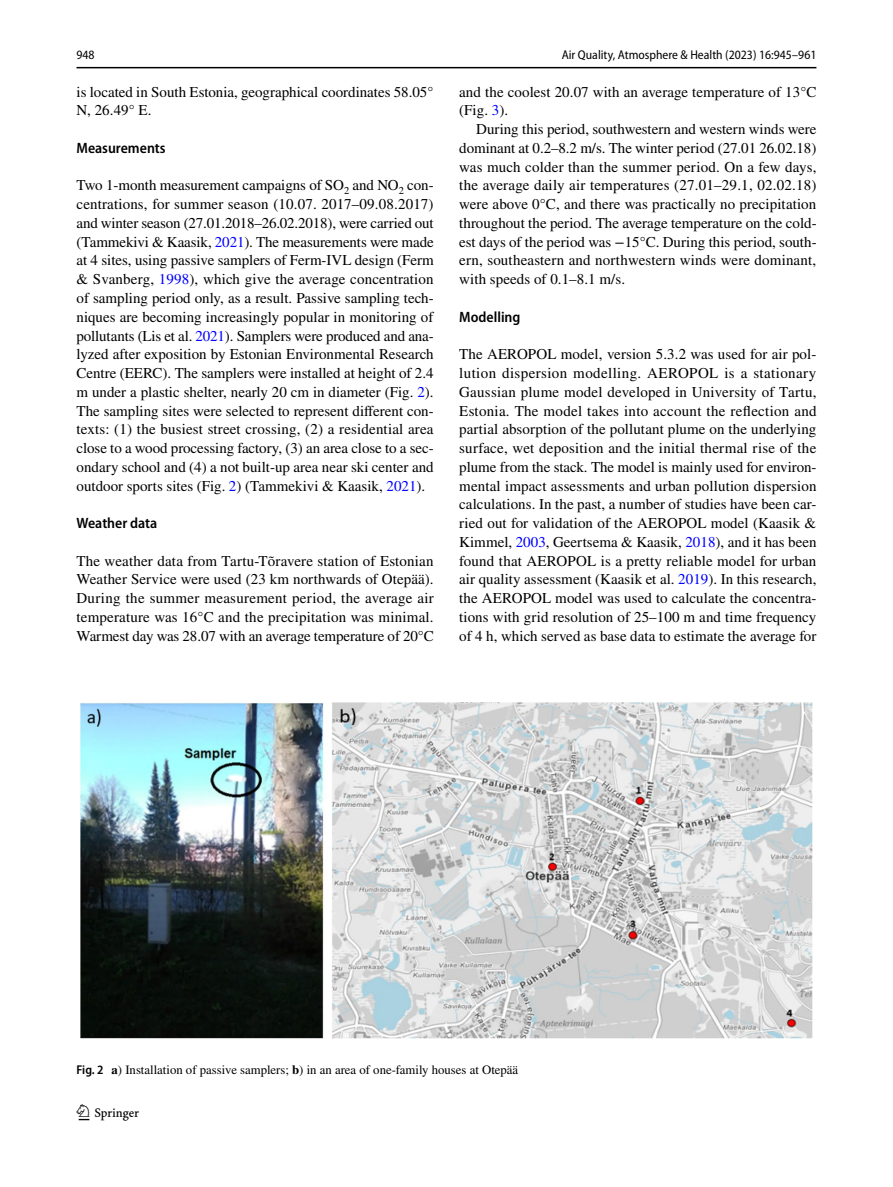
<style>
.page{position:relative;width:893px;height:1187px;background:#fff}
.page>*{position:absolute;margin:0;border:0;box-sizing:border-box;transform-origin:0 0}
.t1{font:22.5px "Springnew Regular 2";color:#000}
.t2{font:15px/18.8px "STIX";color:#000;text-align:justify}
.t3{font:600 semi-condensed 15px "Myriad Pro";color:#000}
.t4{font:12.75px "STIX";color:#000}
.t5{font:semi-condensed 12.75px "Myriad Pro";color:#000}
.s1{color:#00f}
.s2{font-family:"Myriad Pro";font-weight:600;font-stretch:semi-condensed}
.s3{font-weight:700}
</style>
<div class="page">
<hr style="left:77px;top:67px;width:739px;height:1px;background:#000">
<img style="left:81px;top:702px;width:731px;height:336px">
<p class="t5" style="left:77px;top:48px;width:20px">948</p>
<p class="t5" style="left:562px;top:48px;width:256px">Air Quality, Atmosphere &amp; Health (2023) 16:945–961</p>
<p class="t2" style="left:77px;top:83px;width:358px">is located in South Estonia, geographical coordinates 58.05°<br>N, 26.49° E.</p>
<p class="t3" style="left:77px;top:140px;width:91px">Measurements</p>
<p class="t2" style="left:77px;top:177px;width:359px">Two 1-month measurement campaigns of SO<sub>2</sub> and NO<sub>2</sub> con&shy;centrations, for summer season (10.07. 2017–09.08.2017) and winter season (27.01.2018–26.02.2018), were carried out (Tammekivi &amp; Kaasik, <span class="s1">2021</span>). The measurements were made at 4 sites, using passive samplers of Ferm-IVL design (Ferm &amp; Svanberg, <span class="s1">1998</span>), which give the average concentration of sampling period only, as a result. Passive sampling tech&shy;niques are becoming increasingly popular in monitoring of pollutants (Lis et al. <span class="s1">2021</span>). Samplers were produced and ana&shy;lyzed after exposition by Estonian Environmental Research Centre (EERC). The samplers were installed at height of 2.4 m under a plastic shelter, nearly 20 cm in diameter (Fig. <span class="s1">2</span>).<br>The sampling sites were selected to represent different con&shy;texts: (1) the busiest street crossing, (2) a residential area close to a wood processing factory, (3) an area close to a sec&shy;ondary school and (4) a not built-up area near ski center and outdoor sports sites (Fig. <span class="s1">2</span>) (Tammekivi &amp; Kaasik, <span class="s1">2021</span>).</p>
<p class="t3" style="left:77px;top:515px;width:82px">Weather data</p>
<p class="t2" style="left:77px;top:552px;width:359px">The weather data from Tartu-Tõravere station of Estonian Weather Service were used (23 km northwards of Otepää).<br>During the summer measurement period, the average air temperature was 16°C and the precipitation was minimal.<br>Warmest day was 28.07 with an average temperature of 20°C</p>
<p class="t2" style="left:459px;top:83px;width:359px">and the coolest 20.07 with an average temperature of 13°C (Fig. <span class="s1">3</span>).</p>
<p class="t2" style="left:459px;top:121px;width:359px;text-indent:17px">During this period, southwestern and western winds were dominant at 0.2–8.2 m/s. The winter period (27.01 26.02.18) was much colder than the summer period. On a few days, the average daily air temperatures (27.01–29.1, 02.02.18) were above 0°C, and there was practically no precipitation throughout the period. The average temperature on the cold&shy;est days of the period was −15°C. During this period, south&shy;ern, southeastern and northwestern winds were dominant, with speeds of 0.1–8.1 m/s.</p>
<p class="t3" style="left:459px;top:308px;width:63px">Modelling</p>
<p class="t2" style="left:459px;top:346px;width:359px">The AEROPOL model, version 5.3.2 was used for air pol&shy;lution dispersion modelling. AEROPOL is a stationary Gaussian plume model developed in University of Tartu, Estonia. The model takes into account the reflection and partial absorption of the pollutant plume on the underlying surface, wet deposition and the initial thermal rise of the plume from the stack. The model is mainly used for environ&shy;mental impact assessments and urban pollution dispersion calculations. In the past, a number of studies have been car&shy;ried out for validation of the AEROPOL model (Kaasik &amp; Kimmel, <span class="s1">2003</span>, Geertsema &amp; Kaasik, <span class="s1">2018</span>), and it has been found that AEROPOL is a pretty reliable model for urban air quality assessment (Kaasik et al. <span class="s1">2019</span>). In this research, the AEROPOL model was used to calculate the concentra&shy;tions with grid resolution of 25–100 m and time frequency of 4 h, which served as base data to estimate the average for</p>
<p class="t4" style="left:77px;top:1060px;width:443px"><span class="s2">Fig. 2</span> <span class="s3">a</span>) Installation of passive samplers; <span class="s3">b</span>) in an area of one-family houses at Otepää</p>
<h1 class="t1" style="left:79px;top:1104px;width:62px">1 3</h1>
</div>
